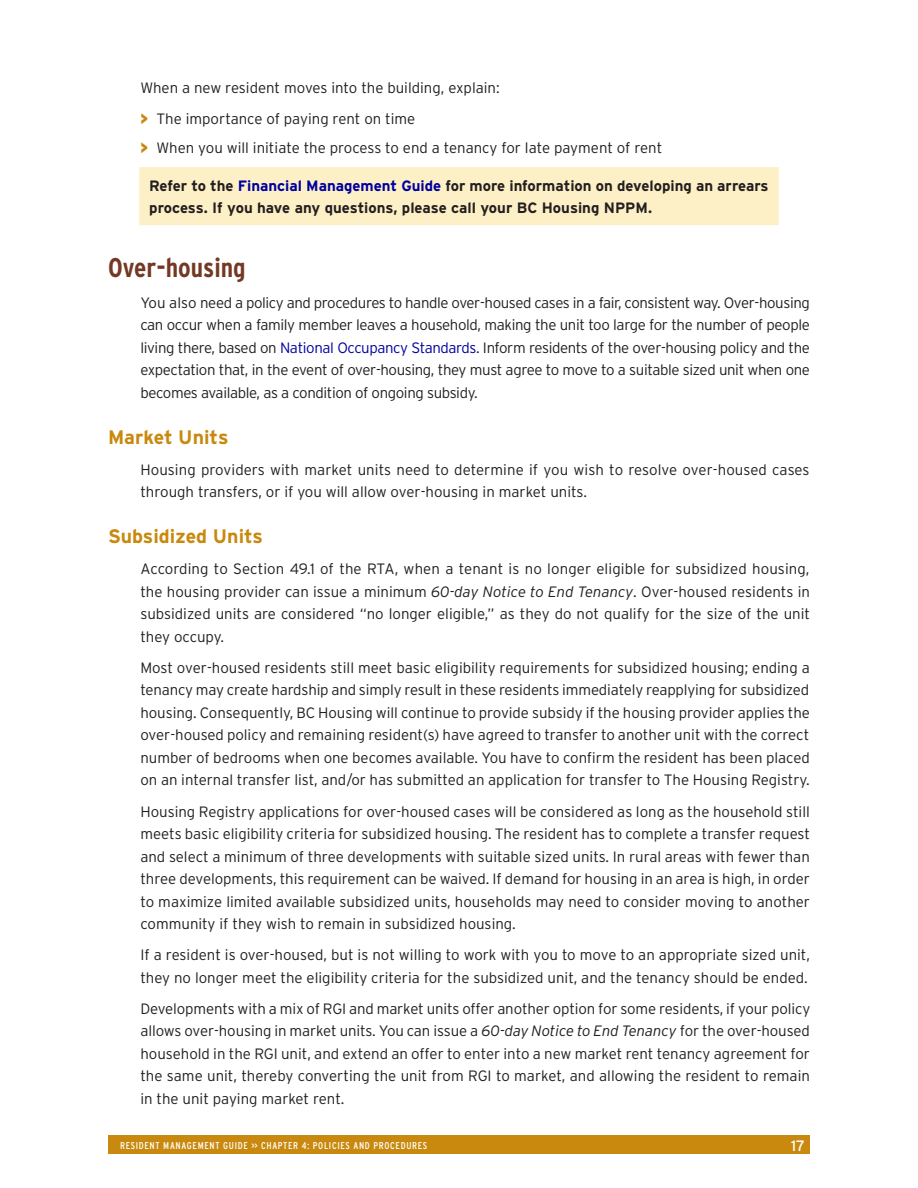
<style>
.page{position:relative;width:918px;height:1188px;background:#fff}
.page>*{position:absolute;margin:0;border:0;box-sizing:border-box;transform-origin:0 0}
.t1{font:700 condensed 27px "Interstate";color:#733925}
.t2{font:700 19.5px "Interstate";color:#c8890e}
.t3{font:300 15px/22.5px "Interstate";color:#231f20;text-align:justify}
.t4{font:700 15px/22.5px "Interstate";color:#231f20}
.t5{font:15px "Interstate";color:#fff}
.t6{font:condensed 9.9px "Interstate";letter-spacing:.07em;color:#fff}
.s1{font-weight:900;color:#c8890e}
.s2{color:#0000a0}
.s3{font-style:italic}
</style>
<div class="page">
<div style="left:108px;top:1136px;width:702px;height:18px;background:#c8890e"></div>
<div style="left:138px;top:166px;width:642px;height:60px;background:#fef0c6"></div>
<hr style="left:138px;top:166px;width:642px;height:1px;background:#fff">
<hr style="left:138px;top:167px;width:1px;height:58px;background:#fff">
<hr style="left:779px;top:167px;width:1px;height:58px;background:#fff">
<hr style="left:138px;top:225px;width:642px;height:2px;background:#fff">
<p class="t3" style="left:140px;top:72px;width:361px;line-height:31.2px">When a new resident moves into the building, explain: <span class="s1">&gt;</span> The importance of paying rent on time</p>
<p class="t3" style="left:140px;top:136px;width:523px"><span class="s1">&gt;</span> When you will initiate the process to end a tenancy for late payment of rent</p>
<p class="t4" style="left:149px;top:174px;width:621px">Refer to the <span class="s2">Financial Management Guide</span> for more information on developing an arrears process. If you have any questions, please call your BC Housing NPPM.</p>
<h1 class="t1" style="left:108px;top:251px;width:139px">Over-housing</h1>
<p class="t3" style="left:140px;top:291px;width:671px">You also need a policy and procedures to handle over-housed cases in a fair, consistent way. Over-housing can occur when a family member leaves a household, making the unit too large for the number of people living there, based on <span class="s2">National Occupancy Standards</span>. Inform residents of the over-housing policy and the expectation that, in the event of over-housing, they must agree to move to a suitable sized unit when one becomes available, as a condition of ongoing subsidy.</p>
<h2 class="t2" style="left:108px;top:425px;width:122px">Market Units</h2>
<p class="t3" style="left:140px;top:458px;width:671px">Housing providers with market units need to determine if you wish to resolve over-housed cases through transfers, or if you will allow over-housing in market units.</p>
<h2 class="t2" style="left:108px;top:524px;width:157px">Subsidized Units</h2>
<p class="t3" style="left:140px;top:558px;width:671px">According to Section 49.1 of the RTA, when a tenant is no longer eligible for subsidized housing, the housing provider can issue a minimum <span class="s3">60-day Notice to End Tenancy</span>. Over-housed residents in subsidized units are considered “no longer eligible,” as they do not qualify for the size of the unit they occupy.</p>
<p class="t3" style="left:140px;top:656px;width:671px">Most over-housed residents still meet basic eligibility requirements for subsidized housing; ending a tenancy may create hardship and simply result in these residents immediately reapplying for subsidized housing. Consequently, BC Housing will continue to provide subsidy if the housing provider applies the over-housed policy and remaining resident(s) have agreed to transfer to another unit with the correct number of bedrooms when one becomes available. You have to confirm the resident has been placed on an internal transfer list, and/or has submitted an application for transfer to The Housing Registry.</p>
<p class="t3" style="left:140px;top:800px;width:671px">Housing Registry applications for over-housed cases will be considered as long as the household still meets basic eligibility criteria for subsidized housing. The resident has to complete a transfer request and select a minimum of three developments with suitable sized units. In rural areas with fewer than three developments, this requirement can be waived. If demand for housing in an area is high, in order to maximize limited available subsidized units, households may need to consider moving to another community if they wish to remain in subsidized housing.</p>
<p class="t3" style="left:140px;top:944px;width:671px">If a resident is over-housed, but is not willing to work with you to move to an appropriate sized unit, they no longer meet the eligibility criteria for the subsidized unit, and the tenancy should be ended.</p>
<p class="t3" style="left:140px;top:997px;width:671px">Developments with a mix of RGI and market units offer another option for some residents, if your policy allows over-housing in market units. You can issue a <span class="s3">60-day Notice to End Tenancy</span> for the over-housed household in the RGI unit, and extend an offer to enter into a new market rent tenancy agreement for the same unit, thereby converting the unit from RGI to market, and allowing the resident to remain in the unit paying market rent.</p>
<p class="t6" style="left:120px;top:1139px;width:309px">RESIDENT MANAGEMENT GUIDE &gt;&gt; CHAPTER 4: POLICIES AND PROCEDURES</p>
<p class="t5" style="left:791px;top:1136px;width:16px">17</p>
</div>
